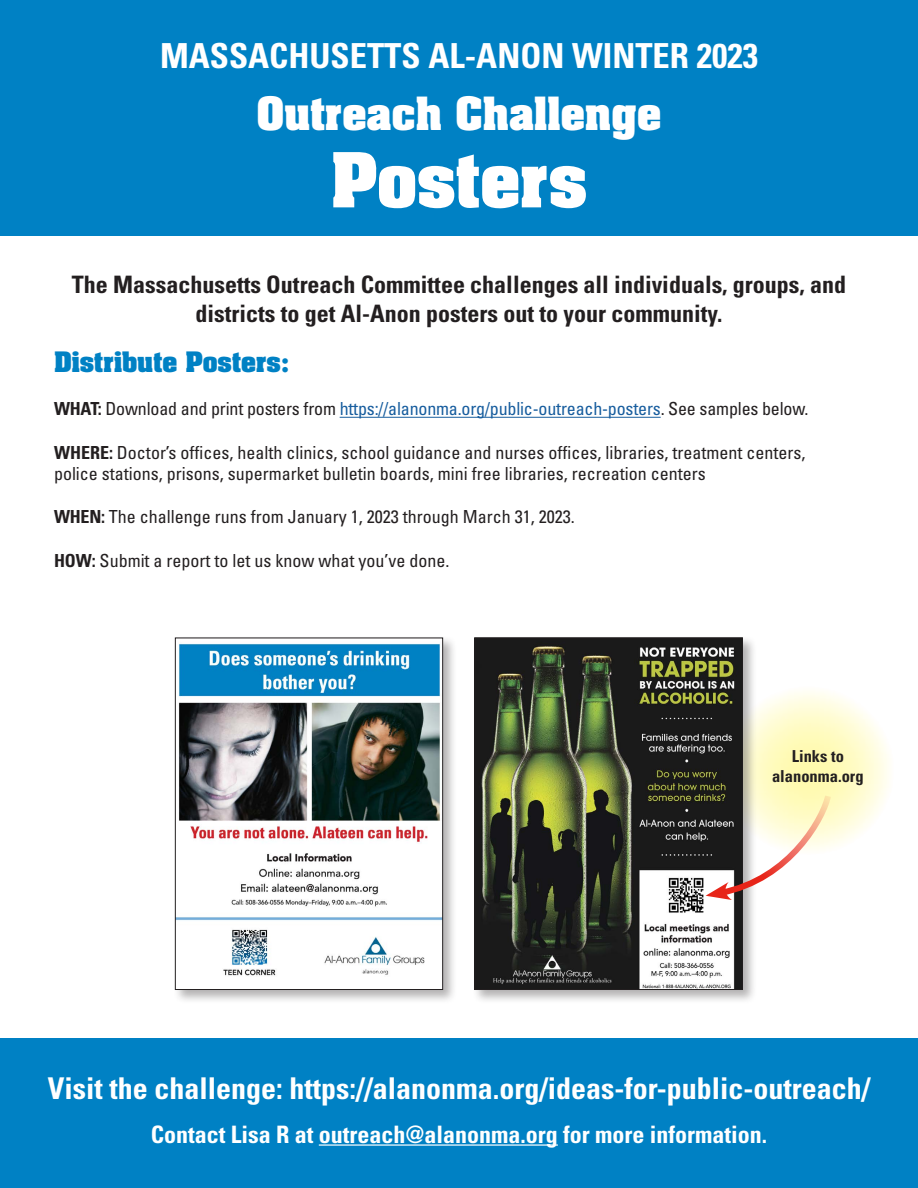
<style>
.page{position:relative;width:918px;height:1188px;background:#fff}
.page>*{position:absolute;margin:0;border:0;box-sizing:border-box;transform-origin:0 0}
.t1{font:700 64.5px "Aachen Std";color:#fff}
.t2{font:700 39px "Aachen Std";color:#fff}
.t3{font:700 condensed 34.5px "Univers LT Std";color:#fff}
.t4{font:700 condensed 30px "Univers LT Std";color:#fff}
.t5{font:700 condensed 24px/28.8px "Univers LT Std";color:#231f20;text-align:center}
.t6{font:700 condensed 24px "Univers LT Std";color:#fff}
.t7{font:700 24px "Aachen Std";color:#0081c4}
.t8{font:condensed 18px/21.6px "Univers LT Std";color:#231f20}
.t9{font:700 condensed 16.5px "Univers LT Std";color:#231f20}
.s1{font-weight:700}
.s2{color:#175d9e}
</style>
<div class="page">
<svg style="left:722px;top:686px;width:173px;height:169px"></svg>
<div style="left:0;top:0;width:918px;height:236px;background:#0081c4"></div>
<hr style="left:340px;top:417px;width:321px;height:1px;background:#175d9e">
<div style="left:0;top:1039px;width:918px;height:149px;background:#0081c4"></div>
<hr style="left:319px;top:1144px;width:239px;height:2px;background:#fff">
<div style="left:173px;top:635px;width:284px;height:369px;background:#231f20;opacity:.34"></div>
<img style="left:177px;top:640px;width:264px;height:348px">
<div style="left:175px;top:638px;width:268px;height:352px;border:1px solid #231f20"></div>
<div style="left:472px;top:635px;width:285px;height:369px;background:#231f20;opacity:.34"></div>
<img style="left:477px;top:640px;width:264px;height:348px">
<div style="left:475px;top:638px;width:268px;height:352px;border:1px solid #231f20"></div>
<svg style="left:706px;top:794px;width:126px;height:106px"></svg>
<p class="t3" style="left:160px;top:35px;width:599px">MASSACHUSETTS AL-ANON WINTER 2023</p>
<p class="t2" style="left:257px;top:85px;width:406px">Outreach Challenge</p>
<p class="t1" style="left:331px;top:134px;width:258px">Posters</p>
<p class="t5" style="left:72px;top:270px;width:776px">The Massachusetts Outreach Committee challenges all individuals, groups, and districts to get Al-Anon posters out to your community.</p>
<p class="t7" style="left:54px;top:345px;width:237px">Distribute Posters:</p>
<p class="t8" style="left:54px;top:398px;width:756px"><span class="s1">WHAT:</span> Download and print posters from <span class="s2">https://alanonma.org/public-outreach-posters</span>. See samples below.</p>
<p class="t8" style="left:54px;top:441px;width:753px"><span class="s1">WHERE:</span> Doctor’s offices, health clinics, school guidance and nurses offices, libraries, treatment centers, police stations, prisons, supermarket bulletin boards, mini free libraries, recreation centers</p>
<p class="t8" style="left:54px;top:506px;width:522px"><span class="s1">WHEN:</span> The challenge runs from January 1, 2023 through March 31, 2023.</p>
<p class="t8" style="left:54px;top:549px;width:397px"><span class="s1">HOW:</span> Submit a report to let us know what you’ve done.</p>
<p class="t9" style="left:792px;top:746px;width:54px">Links to</p>
<p class="t9" style="left:772px;top:766px;width:93px">alanonma.org</p>
<p class="t4" style="left:48px;top:1070px;width:824px">Visit the challenge: https://alanonma.org/ideas-for-public-outreach/</p>
<p class="t6" style="left:151px;top:1119px;width:618px">Contact Lisa R at outreach@alanonma.org for more information.</p>
</div>
